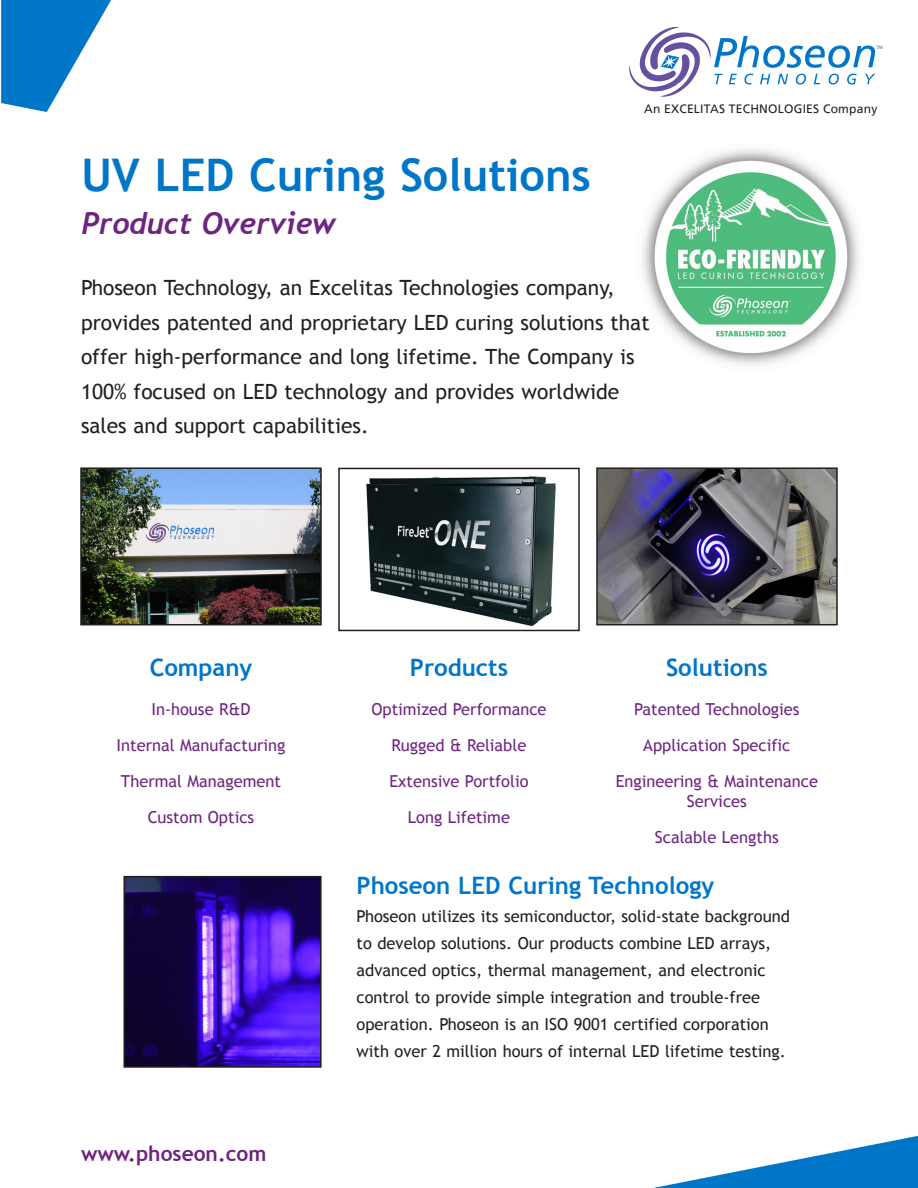
<style>
.page{position:relative;width:918px;height:1188px;background:#fff}
.page>*{position:absolute;margin:0;border:0;box-sizing:border-box;transform-origin:0 0}
.Product_name{font:700 45px "Trebuchet MS";color:#0076c8}
.Product_name-2{font:italic 700 30px "Trebuchet";color:#6e2581}
.Product_name-3{font:700 24px "Trebuchet MS";color:#0076c8}
.Product_name-4{font:21px/34.5px "Trebuchet MS";color:#231f20}
.t1{font:700 21px "Trebuchet MS";color:#6e2581}
.Product_name-5{font:16.5px/27px "Trebuchet MS";color:#231f20}
.Product_name-6{font:16.5px "Trebuchet MS";color:#6e2581}
.t2{font:12px "Frutiger LT Pro";letter-spacing:.02em;color:#231f20}
.t3{font:italic 5.1px "Myriad Pro";color:#0076c8}
</style>
<div class="page">
<svg style="left:653px;top:1135px;width:265px;height:53px"></svg>
<svg style="left:1px;top:0;width:110px;height:112px"></svg>
<img style="left:366px;top:476px;width:190px;height:151px">
<div style="left:338px;top:468px;width:242px;height:163px;border:2px solid #231f20"></div>
<img style="left:126px;top:879px;width:193px;height:186px">
<div style="left:123px;top:876px;width:199px;height:192px;border:2px solid #231f20"></div>
<img style="left:599px;top:470px;width:236px;height:152px">
<div style="left:596px;top:467px;width:242px;height:158px;border:2px solid #231f20"></div>
<img style="left:83px;top:470px;width:236px;height:152px">
<div style="left:80px;top:467px;width:242px;height:158px;border:2px solid #231f20"></div>
<img style="left:642px;top:149px;width:217px;height:216px">
<svg style="left:629px;top:27px;width:246px;height:70px"></svg>
<p class="t3" style="left:877px;top:44px;width:8px">TM</p>
<p class="Product_name" style="left:81px;top:146px;width:511px">UV LED Curing Solutions</p>
<p class="Product_name-2" style="left:81px;top:205px;width:256px">Product Overview</p>
<p class="t2" style="left:644px;top:102px;width:235px">An EXCELITAS TECHNOLOGIES Company</p>
<p class="Product_name-4" style="left:81px;top:271px;width:570px">Phoseon Technology, an Excelitas Technologies company, provides patented and proprietary LED curing solutions that offer high-performance and long lifetime. The Company is 100% focused on LED technology and provides worldwide sales and support capabilities.</p>
<p class="Product_name-3" style="left:150px;top:653px;width:104px">Company</p>
<p class="Product_name-6" style="left:151px;top:699px;width:101px">In-house R&amp;D</p>
<p class="Product_name-6" style="left:117px;top:735px;width:170px">Internal Manufacturing</p>
<p class="Product_name-6" style="left:121px;top:771px;width:162px">Thermal Management</p>
<p class="Product_name-6" style="left:148px;top:807px;width:108px">Custom Optics</p>
<p class="t1" style="left:81px;top:1140px;width:187px">www.phoseon.com</p>
<p class="Product_name-3" style="left:410px;top:653px;width:100px">Products</p>
<p class="Product_name-3" style="left:666px;top:653px;width:103px">Solutions</p>
<p class="Product_name-6" style="left:371px;top:699px;width:177px">Optimized Performance</p>
<p class="Product_name-6" style="left:392px;top:735px;width:136px">Rugged &amp; Reliable</p>
<p class="Product_name-6" style="left:389px;top:771px;width:141px">Extensive Portfolio</p>
<p class="Product_name-6" style="left:408px;top:807px;width:104px">Long Lifetime</p>
<p class="Product_name-6" style="left:634px;top:699px;width:167px">Patented Technologies</p>
<p class="Product_name-6" style="left:643px;top:735px;width:149px">Application Specific</p>
<p class="Product_name-6" style="left:616px;top:771px;width:204px">Engineering &amp; Maintenance</p>
<p class="Product_name-6" style="left:687px;top:791px;width:61px">Services</p>
<p class="Product_name-6" style="left:655px;top:827px;width:125px">Scalable Lengths</p>
<p class="Product_name-3" style="left:357px;top:870px;width:359px">Phoseon LED Curing Technology</p>
<p class="Product_name-5" style="left:357px;top:903px;width:435px">Phoseon utilizes its semiconductor, solid-state background to develop solutions. Our products combine LED arrays, advanced optics, thermal management, and electronic control to provide simple integration and trouble-free operation. Phoseon is an ISO 9001 certified corporation with over 2 million hours of internal LED lifetime testing.</p>
</div>
